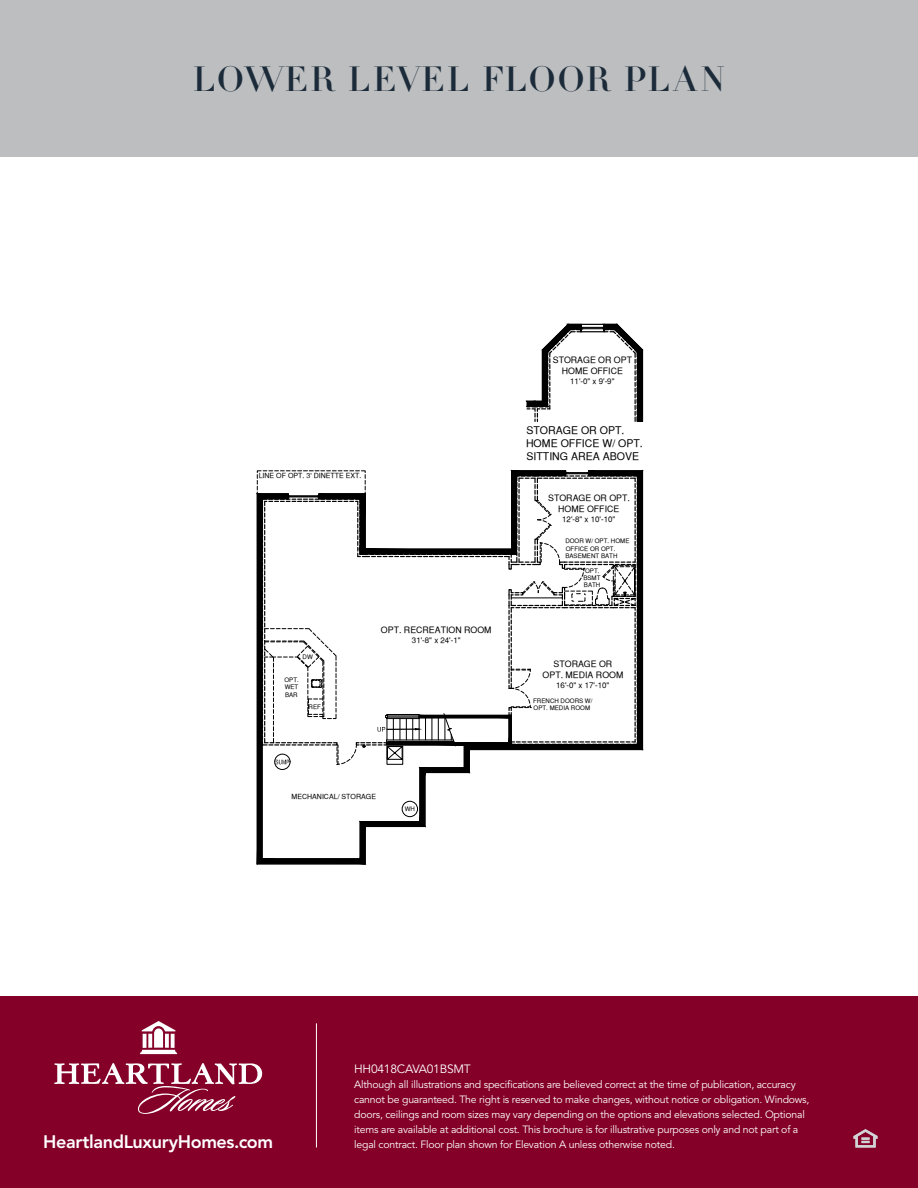
<style>
.page{position:relative;width:918px;height:1188px;background:#fff}
.page>*{position:absolute;margin:0;border:0;box-sizing:border-box;transform-origin:0 0}
.t1{font:34.5px "Didot LT Std Headline";letter-spacing:.035em;color:#1c2b39}
.t2{font:800 18px "Avenir LT Std";letter-spacing:-.02em;color:#fff}
.t3{font:12px "Avenir LT Std";letter-spacing:-.02em;color:#fff}
.t4{font:10.5px/15px "Avenir LT Std";letter-spacing:-.02em;color:#fff}
.t5{font:10.5px/13px "Sans Serif";color:#000}
.t6{font:8.85px/10.8px "Sans Serif";color:#000;text-align:center}
.t7{font:7.95px "Sans Serif";color:#000}
.t8{font:7.05px "Sans Serif";color:#000}
.t9{font:6.15px/7.5px "Sans Serif";color:#000}
</style>
<div class="page">
<div style="left:0;top:0;width:918px;height:157px;background:#bcbec0"></div>
<div style="left:0;top:996px;width:918px;height:192px;background:#840029"></div>
<svg style="left:54px;top:1063px;width:208px;height:51px"></svg>
<svg style="left:140px;top:1021px;width:37px;height:33px"></svg>
<hr style="left:316px;top:1023px;width:1px;height:125px;background:#fff">
<svg style="left:854px;top:1129px;width:24px;height:19px"></svg>
<svg style="left:526px;top:324px;width:118px;height:98px"></svg>
<svg style="left:256px;top:470px;width:388px;height:395px"></svg>
<hr style="left:511px;top:598px;width:51px;height:1px;background:#000">
<h1 class="t1" style="left:193px;top:58px;width:534px">LOWER LEVEL FLOOR PLAN</h1>
<p class="t6" style="left:553px;top:355px;width:81px">STORAGE OR OPT<br>HOME OFFICE</p>
<p class="t7" style="left:570px;top:376px;width:46px">11'-0" x 9'-9"</p>
<p class="t8" style="left:259px;top:471px;width:104px">LINE OF OPT. 3' DINETTE EXT.</p>
<p class="t9" style="left:303px;top:653px;width:12px">DW</p>
<p class="t9" style="left:284px;top:676px;width:16px;text-align:justify">OPT.<br>WET BAR</p>
<p class="t9" style="left:309px;top:703px;width:16px">REF.</p>
<p class="t6" style="left:381px;top:625px;width:112px">OPT. RECREATION ROOM</p>
<p class="t7" style="left:412px;top:636px;width:50px">31'-8" x 24'-1"</p>
<p class="t8" style="left:291px;top:793px;width:86px">MECHANICAL/ STORAGE</p>
<p class="t9" style="left:405px;top:805px;width:12px">WH</p>
<p class="t5" style="left:526px;top:424px;width:118px">STORAGE OR OPT.<br>HOME OFFICE W/ OPT.<br>SITTING AREA ABOVE</p>
<p class="t6" style="left:548px;top:492px;width:83px">STORAGE OR OPT.<br>HOME OFFICE</p>
<p class="t7" style="left:562px;top:514px;width:55px">12'-8" x 10'-10"</p>
<p class="t9" style="left:565px;top:537px;width:66px">DOOR W/ OPT. HOME<br>OFFICE OR OPT.<br>BASEMENT BATH</p>
<p class="t9" style="left:583px;top:567px;width:19px">OPT.<br>BSMT<br>BATH</p>
<p class="t6" style="left:543px;top:658px;width:82px">STORAGE OR<br>OPT. MEDIA ROOM</p>
<p class="t7" style="left:556px;top:680px;width:55px">16'-0" x 17'-10"</p>
<p class="t9" style="left:533px;top:697px;width:61px">FRENCH DOORS W/<br>OPT. MEDIA ROOM</p>
<p class="t3" style="left:354px;top:1062px;width:118px">HH0418CAVA01BSMT</p>
<p class="t4" style="left:354px;top:1077px;width:457px">Although all illustrations and specifications are believed correct at the time of publication, accuracy cannot be guaranteed. The right is reserved to make changes, without notice or obligation. Windows, doors, ceilings and room sizes may vary depending on the options and elevations selected. Optional items are available at additional cost. This brochure is for illustrative purposes only and not part of a</p>
<h2 class="t2" style="left:43px;top:1131px;width:231px">HeartlandLuxuryHomes.com</h2>
<p class="t4" style="left:354px;top:1137px;width:322px">legal contract. Floor plan shown for Elevation A unless otherwise noted.</p>
</div>
